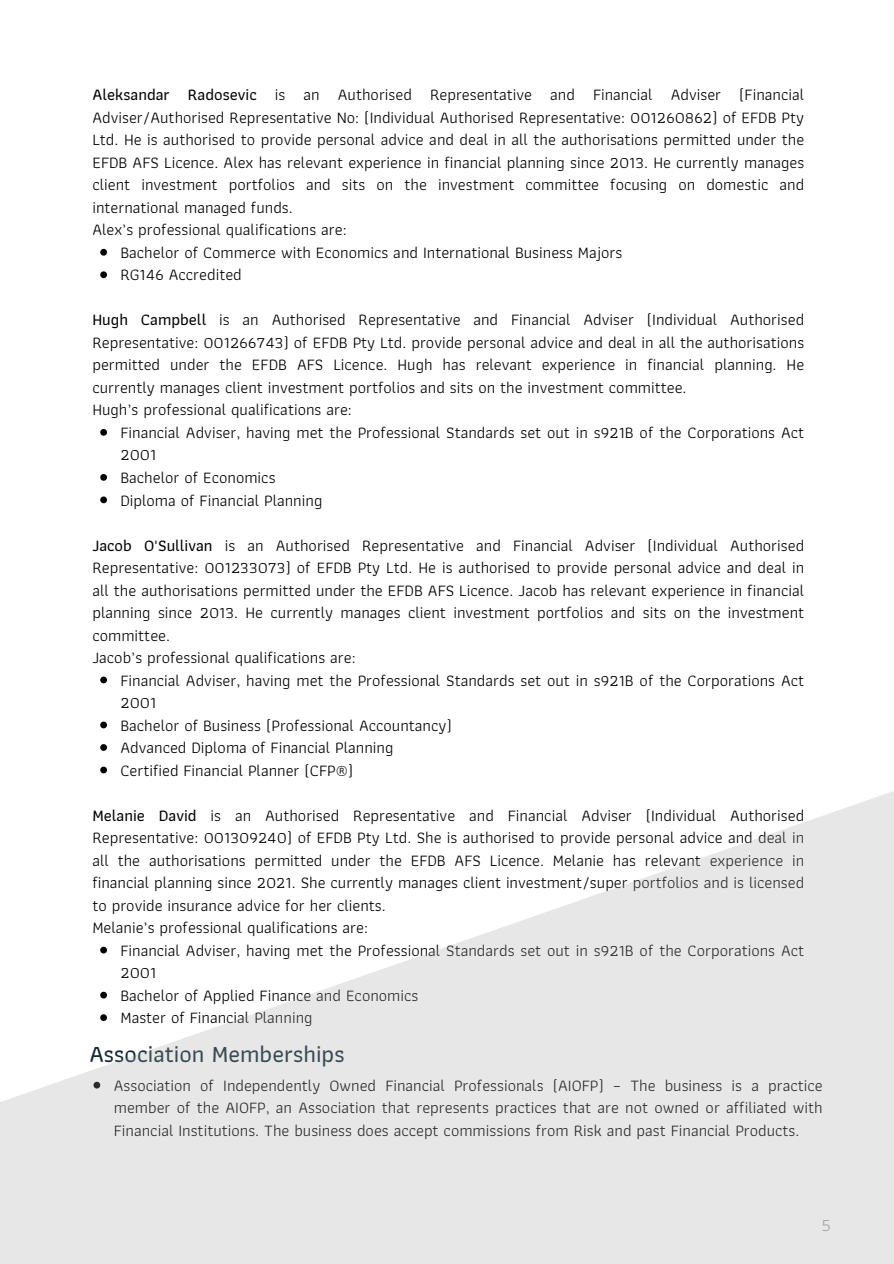
<style>
.page{position:relative;width:894px;height:1264px;background:#fff}
.page>*{position:absolute;margin:0;border:0;box-sizing:border-box;transform-origin:0 0}
.t1{font:500 24px "Athiti";color:#112a34}
.t2{font:18px "Athiti";color:#a6a6a6}
.t3{font:16.5px/22.5px "Athiti";color:#000;text-align:justify}
.s1{font-weight:500}
</style>
<div class="page">
<svg style="left:100px;top:249px;width:7px;height:7px"></svg>
<svg style="left:100px;top:271px;width:7px;height:7px"></svg>
<svg style="left:100px;top:429px;width:7px;height:7px"></svg>
<svg style="left:100px;top:474px;width:7px;height:7px"></svg>
<svg style="left:100px;top:496px;width:7px;height:7px"></svg>
<svg style="left:100px;top:676px;width:7px;height:7px"></svg>
<svg style="left:100px;top:721px;width:7px;height:7px"></svg>
<svg style="left:0;top:728px;width:893px;height:535px;fill:#e7e7e7"></svg>
<p class="t3" style="left:92px;top:83px;width:713px"><span class="s1">Aleksandar Radosevic</span> is an Authorised Representative and Financial Adviser (Financial Adviser/Authorised Representative No: (Individual Authorised Representative: 001260862) of EFDB Pty Ltd. He is authorised to provide personal advice and deal in all the authorisations permitted under the EFDB AFS Licence. Alex has relevant experience in financial planning since 2013. He currently manages client investment portfolios and sits on the investment committee focusing on domestic and international managed funds.</p>
<p class="t3" style="left:92px;top:218px;width:256px">Alex’s professional qualifications are:</p>
<p class="t3" style="left:120px;top:241px;width:503px">Bachelor of Commerce with Economics and International Business Majors</p>
<p class="t3" style="left:120px;top:263px;width:123px">RG146 Accredited</p>
<p class="t3" style="left:92px;top:308px;width:713px"><span class="s1">Hugh Campbell</span> is an Authorised Representative and Financial Adviser (Individual Authorised Representative: 001266743) of EFDB Pty Ltd. provide personal advice and deal in all the authorisations permitted under the EFDB AFS Licence. Hugh has relevant experience in financial planning. He currently manages client investment portfolios and sits on the investment committee.</p>
<p class="t3" style="left:92px;top:398px;width:261px">Hugh’s professional qualifications are:</p>
<p class="t3" style="left:120px;top:421px;width:685px">Financial Adviser, having met the Professional Standards set out in s921B of the Corporations Act<br>2001</p>
<p class="t3" style="left:120px;top:466px;width:157px">Bachelor of Economics</p>
<p class="t3" style="left:120px;top:488px;width:203px">Diploma of Financial Planning</p>
<p class="t3" style="left:92px;top:533px;width:713px"><span class="s1">Jacob O'Sullivan</span> is an Authorised Representative and Financial Adviser (Individual Authorised Representative: 001233073) of EFDB Pty Ltd. He is authorised to provide personal advice and deal in all the authorisations permitted under the EFDB AFS Licence. Jacob has relevant experience in financial planning since 2013. He currently manages client investment portfolios and sits on the investment committee.</p>
<p class="t3" style="left:92px;top:646px;width:265px">Jacob’s professional qualifications are:</p>
<p class="t3" style="left:120px;top:668px;width:685px">Financial Adviser, having met the Professional Standards set out in s921B of the Corporations Act<br>2001</p>
<p class="t3" style="left:120px;top:713px;width:333px">Bachelor of Business (Professional Accountancy)</p>
<p class="t3" style="left:120px;top:736px;width:274px">Advanced Diploma of Financial Planning</p>
<p class="t3" style="left:120px;top:758px;width:234px">Certified Financial Planner (CFP®)</p>
<p class="t3" style="left:92px;top:803px;width:713px"><span class="s1">Melanie David</span> is an Authorised Representative and Financial Adviser (Individual Authorised Representative: 001309240) of EFDB Pty Ltd. She is authorised to provide personal advice and deal in all the authorisations permitted under the EFDB AFS Licence. Melanie has relevant experience in financial planning since 2021. She currently manages client investment/super portfolios and is licensed to provide insurance advice for her clients.</p>
<p class="t3" style="left:92px;top:916px;width:277px">Melanie’s professional qualifications are:</p>
<p class="t3" style="left:120px;top:938px;width:685px">Financial Adviser, having met the Professional Standards set out in s921B of the Corporations Act<br>2001</p>
<p class="t3" style="left:120px;top:983px;width:299px">Bachelor of Applied Finance and Economics</p>
<p class="t3" style="left:120px;top:1006px;width:193px">Master of Financial Planning</p>
<h1 class="t1" style="left:89px;top:1034px;width:257px">Association Memberships</h1>
<p class="t3" style="left:114px;top:1073px;width:710px">Association of Independently Owned Financial Professionals (AIOFP) – The business is a practice member of the AIOFP, an Association that represents practices that are not owned or affiliated with Financial Institutions. The business does accept commissions from Risk and past Financial Products.</p>
<p class="t2" style="left:821px;top:1210px;width:11px">5</p>
</div>
